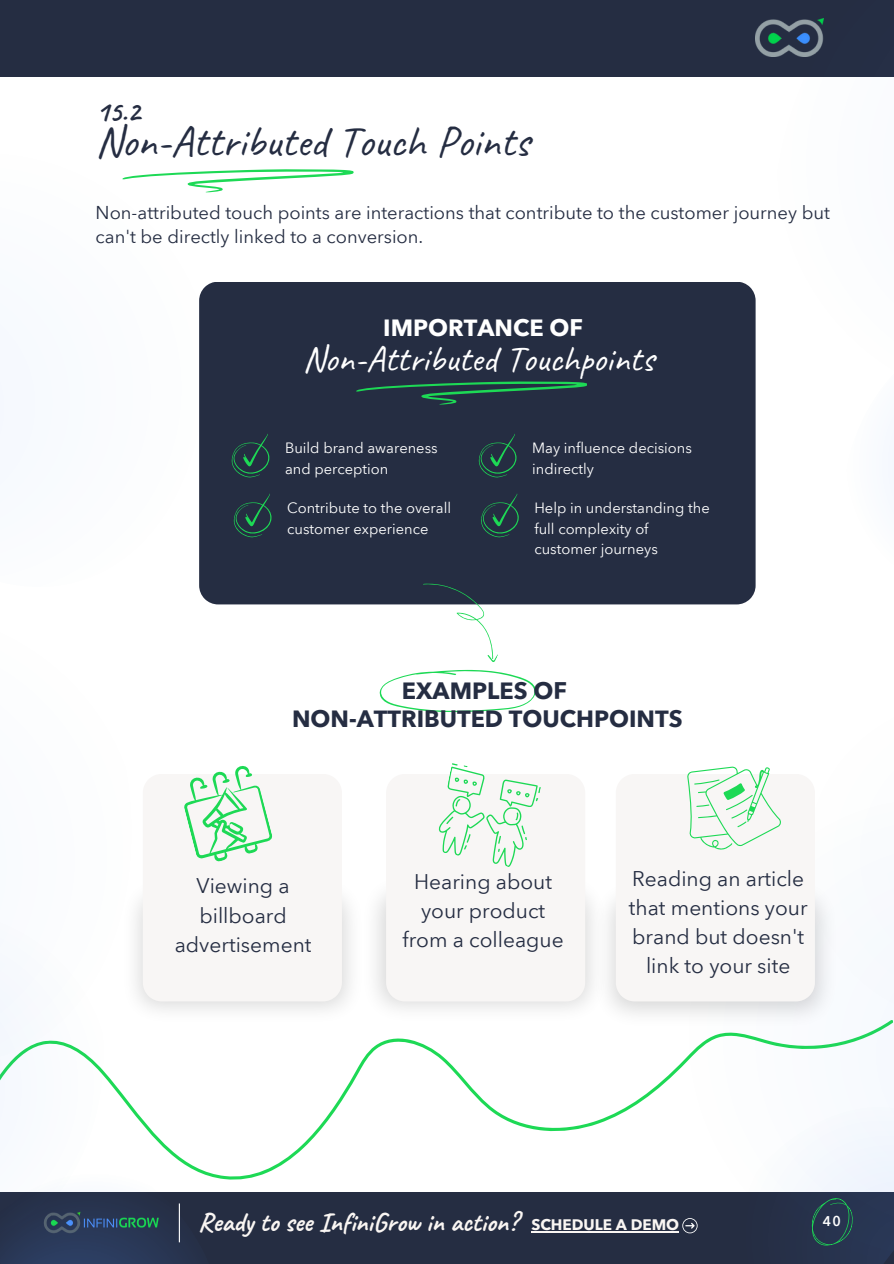
<style>
.page{position:relative;width:894px;height:1264px;background:#fff}
.page>*{position:absolute;margin:0;border:0;box-sizing:border-box;transform-origin:0 0}
.t1{font:43.8px "Caveat";color:#252d42}
.t2{font:36.6px "Caveat";color:#fff}
.t3{font:700 28.65px "Caveat";color:#252d42}
.t4{font:700 26.85px "Caveat";color:#faf6f3}
.t5{font:700 23.4px/28.2px "Avenir Next Arabic";color:#252d42;text-align:center}
.t6{font:700 23.4px "Avenir Next Arabic";color:#fff}
.t7{font:21px/29.2px "Avenir Next Arabic";color:#252d42;text-align:center}
.t8{font:18.45px/24.6px "Avenir Next Arabic";color:#252d42}
.t9{font:700 15.15px "Avenir Next Arabic";color:#faf6f3}
.t10{font:14.7px/20.2px "Avenir Next Arabic";color:#fff}
.t11{font:600 13.8px "Avenir Next Arabic";color:#fff}
</style>
<div class="page">
<div style="left:0;top:0;width:893px;height:1263px;background:#252d42"></div>
<div style="left:0;top:78px;width:893px;height:1114px;background:#fff"></div>
<svg style="left:272px;top:1038px;width:305px;height:133px"></svg>
<img style="left:755px;top:18px;width:67px;height:38px">
<svg style="left:577px;top:1032px;width:181px;height:201px"></svg>
<svg style="left:0;top:1098px;width:272px;height:165px"></svg>
<svg style="left:649px;top:1056px;width:244px;height:207px"></svg>
<svg style="left:0;top:1081px;width:126px;height:164px"></svg>
<svg style="left:0;top:888px;width:199px;height:193px"></svg>
<svg style="left:758px;top:1020px;width:135px;height:128px"></svg>
<svg style="left:811px;top:1197px;width:42px;height:48px"></svg>
<img style="left:42px;top:1207px;width:118px;height:30px">
<hr style="left:179px;top:1203px;width:1px;height:39px;background:#fff">
<svg style="left:122px;top:169px;width:231px;height:24px"></svg>
<div style="left:199px;top:282px;width:556px;height:322px;background:#252d42"></div>
<svg style="left:356px;top:381px;width:230px;height:24px;background:#234b45"></svg>
<svg style="left:230px;top:433px;width:41px;height:44px;background:#234144"></svg>
<svg style="left:232px;top:493px;width:41px;height:44px;background:#234144"></svg>
<svg style="left:477px;top:433px;width:40px;height:44px;background:#234144"></svg>
<svg style="left:479px;top:493px;width:41px;height:44px;background:#234144"></svg>
<svg style="left:406px;top:578px;width:107px;height:84px"></svg>
<svg style="left:379px;top:670px;width:157px;height:42px"></svg>
<svg style="left:143px;top:766px;width:199px;height:235px"></svg>
<img style="left:591px;top:894px;width:249px;height:136px">
<svg style="left:386px;top:763px;width:199px;height:238px"></svg>
<svg style="left:615px;top:766px;width:199px;height:235px"></svg>
<svg style="left:682px;top:1217px;width:15px;height:16px"></svg>
<hr style="left:531px;top:1231px;width:148px;height:1px;background:#faf6f3">
<p class="t3" style="left:96px;top:94px;width:45px">15.2</p>
<p class="t1" style="left:97px;top:114px;width:434px">Non-Attributed Touch Points</p>
<h6 class="t8" style="left:96px;top:200px;width:735px">Non-attributed touch points are interactions that contribute to the customer journey but can't be directly linked to a conversion.</h6>
<p class="t6" style="left:319px;top:313px;width:257px">CHARACTE ISTICS OF</p>
<h4 class="t6" style="left:383px;top:315px;width:201px">IMPORTANCE OF</h4>
<h4 class="t2" style="left:304px;top:335px;width:351px">Non-Attributed Touchpoints</h4>
<h2 class="t10" style="left:285px;top:438px;width:154px">Build brand awareness and perception</h2>
<p class="t10" style="left:287px;top:498px;width:165px">Contribute to the overall customer experience</p>
<p class="t10" style="left:532px;top:438px;width:161px">May influence decisions indirectly</p>
<p class="t10" style="left:534px;top:498px;width:177px">Help in understanding the full complexity of customer journeys</p>
<p class="t5" style="left:292px;top:676px;width:392px">EXAMPLES OF<br>NON-ATTRIBUTED TOUCHPOINTS</p>
<p class="t7" style="left:175px;top:871px;width:138px">Viewing a billboard advertisement</p>
<p class="t7" style="left:402px;top:866px;width:162px">Hearing about your product from a colleague</p>
<p class="t7" style="left:628px;top:863px;width:180px">Reading an article that mentions your brand but doesn't link to your site</p>
<h1 class="t4" style="left:199px;top:1204px;width:320px">Ready to see InfiniGrow in action?</h1>
<p class="t11" style="left:822px;top:1212px;width:20px">40</p>
<p class="t9" style="left:531px;top:1215px;width:149px">SCHEDULE A DEMO</p>
</div>
